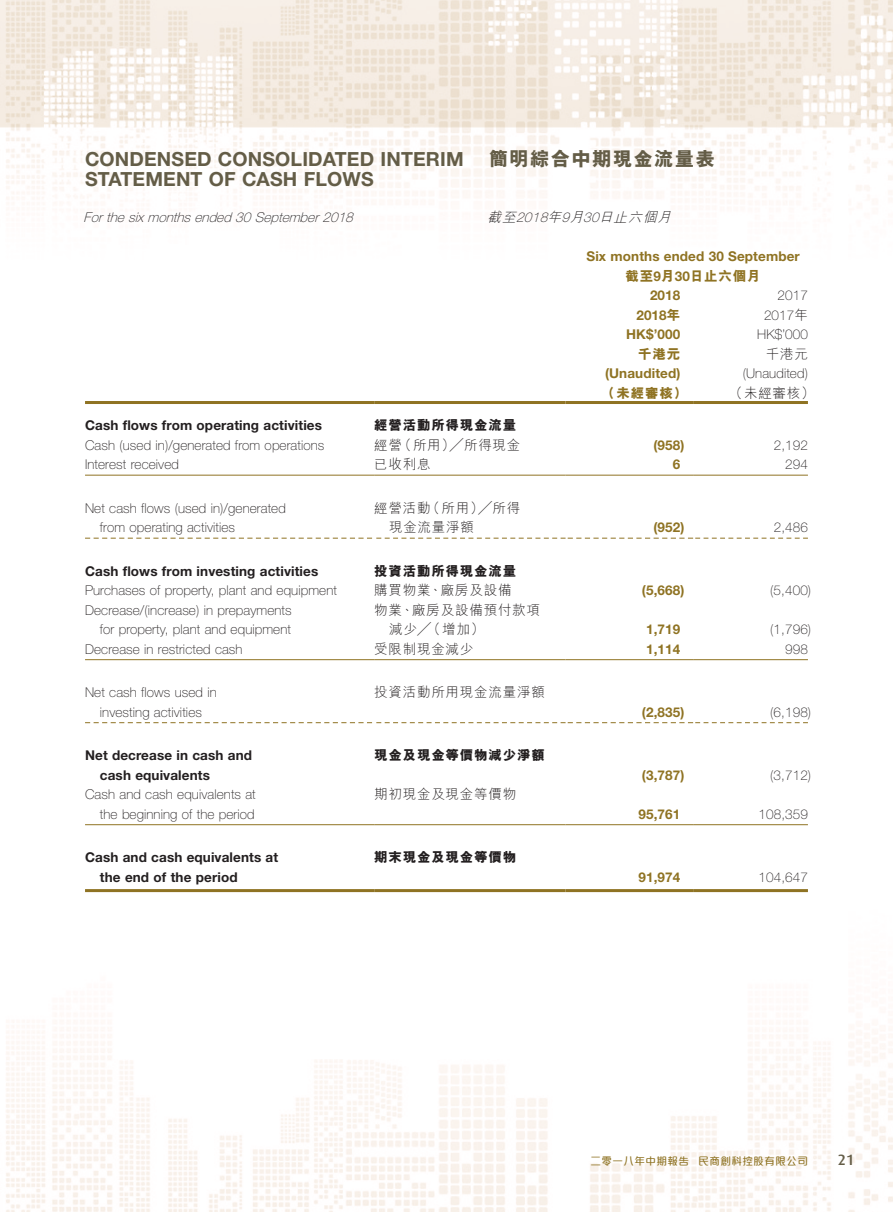
<style>
.page{position:relative;width:893px;height:1212px;background:#fff}
.page>*{position:absolute;margin:0;border:0;box-sizing:border-box;transform-origin:0 0}
.Heading_1{font:700 19.5px/19.5px "Helvetica Neue LT Std";letter-spacing:.01em;color:#645d47}
.C_Heading_1{font:800 19.5px "M Hei HK";letter-spacing:.06em;color:#645d47}
.t1{font:500 15px "Dax";color:#645d47}
.Body_Text{font:100 13.5px/19.5px "Helvetica Neue LT Std";letter-spacing:.01em;color:#231f20;text-align:right}
.Body_Text-2{font:700 13.5px/19.5px "Helvetica Neue LT Std";letter-spacing:.01em;color:#231f20}
.Body_Text-3{font:700 13.5px "Helvetica Neue LT Std";letter-spacing:.01em;color:#8f7323}
.Body_Text-4{font:300 13.5px/19.5px "M Hei HK";letter-spacing:.06em;color:#231f20}
.Body_Text-5{font:800 13.5px "M Hei HK";letter-spacing:.06em;color:#231f20}
.Body_Text-6{font:italic 100 13.5px "Helvetica Neue LT Std";color:#231f20}
.Body_Text-7{font:800 13.5px "M Hei HK";letter-spacing:.06em;color:#8f7323}
.C_Body_Text{font:italic 300 13.5px "M Hei HK";color:#231f20}
.t2{font:500 10.5px "M Elle HK";letter-spacing:.05em;color:#8f7323}
.s1{font-family:"Helvetica Neue LT Std";font-weight:100}
.s2{font-family:"Helvetica Neue LT Std";font-weight:700}
.s3{font-family:"M Hei HK";font-weight:800}
.s4{font-family:"M Hei HK";font-weight:300}
</style>
<div class="page">
<img style="left:0;top:0;width:893px;height:1212px">
<hr style="left:85px;top:401px;width:289px;height:3px;background:#8f7323">
<hr style="left:374px;top:401px;width:192px;height:3px;background:#8f7323">
<hr style="left:566px;top:401px;width:127px;height:3px;background:#8f7323">
<hr style="left:693px;top:401px;width:115px;height:3px;background:#8f7323">
<hr style="left:85px;top:475px;width:289px;height:1px;background:#8f7323">
<hr style="left:374px;top:475px;width:192px;height:1px;background:#8f7323">
<hr style="left:566px;top:475px;width:127px;height:1px;background:#8f7323">
<hr style="left:693px;top:475px;width:115px;height:1px;background:#8f7323">
<svg style="left:85px;top:538px;width:723px;height:1px"></svg>
<hr style="left:85px;top:659px;width:289px;height:1px;background:#8f7323">
<hr style="left:374px;top:659px;width:192px;height:1px;background:#8f7323">
<hr style="left:566px;top:659px;width:127px;height:1px;background:#8f7323">
<hr style="left:693px;top:659px;width:115px;height:1px;background:#8f7323">
<svg style="left:85px;top:722px;width:723px;height:1px"></svg>
<hr style="left:85px;top:824px;width:289px;height:1px;background:#8f7323">
<hr style="left:374px;top:824px;width:192px;height:1px;background:#8f7323">
<hr style="left:566px;top:824px;width:127px;height:1px;background:#8f7323">
<hr style="left:693px;top:824px;width:115px;height:1px;background:#8f7323">
<hr style="left:85px;top:889px;width:289px;height:3px;background:#8f7323">
<hr style="left:374px;top:889px;width:192px;height:3px;background:#8f7323">
<hr style="left:566px;top:889px;width:127px;height:3px;background:#8f7323">
<hr style="left:693px;top:889px;width:115px;height:3px;background:#8f7323">
<p class="Heading_1" style="left:85px;top:149px;width:380px">CONDENSED CONSOLIDATED INTERIM<br>STATEMENT OF CASH FLOWS</p>
<p class="Body_Text-6" style="left:84px;top:210px;width:275px">Forthesixmonthsended 30 September2018</p>
<p class="C_Heading_1" style="left:489px;top:149px;width:227px">簡明綜合中期現金流量表</p>
<p class="C_Body_Text" style="left:488px;top:210px;width:188px">截至<span class="s1">2018</span>年<span class="s1">9</span>月<span class="s1">30</span>日止六個月</p>
<p class="Body_Text-3" style="left:586px;top:248px;width:215px">Six months ended 30 September</p>
<p class="Body_Text-7" style="left:626px;top:269px;width:136px">截至<span class="s2">9</span>月<span class="s2">30</span>日止六個月</p>
<p class="Body_Text-3" style="left:650px;top:287px;width:32px">2018</p>
<p class="Body_Text" style="left:778px;top:286px;width:32px">2017</p>
<p class="Body_Text-3" style="left:636px;top:307px;width:45px">2018<span class="s3">年</span></p>
<p class="Body_Text" style="left:764px;top:305px;width:45px">2017<span class="s4">年</span></p>
<p class="Body_Text-3" style="left:626px;top:326px;width:56px">HK$’000</p>
<p class="Body_Text" style="left:757px;top:325px;width:52px">HK$’000</p>
<p class="Body_Text-7" style="left:638px;top:347px;width:44px">千港元</p>
<p class="Body_Text-4" style="left:766px;top:344px;width:44px">千港元</p>
<p class="Body_Text-3" style="left:605px;top:365px;width:77px">(Unaudited)</p>
<p class="Body_Text" style="left:743px;top:364px;width:67px">(Unaudited)</p>
<p class="Body_Text-7" style="left:601px;top:386px;width:87px">（未經審核）</p>
<p class="Body_Text-4" style="left:729px;top:383px;width:87px">（未經審核）</p>
<p class="Body_Text-2" style="left:85px;top:415px;width:238px">Cash flows from operating activities</p>
<p class="Body_Text-5" style="left:374px;top:418px;width:144px">經營活動所得現金流量</p>
<p class="Body_Text" style="left:85px;top:435px;width:241px">Cash (used in)/generated from operations</p>
<p class="Body_Text-4" style="left:374px;top:435px;width:148px">經營（所用）╱所得現金</p>
<p class="Body_Text-3" style="left:653px;top:437px;width:32px">(958)</p>
<p class="Body_Text" style="left:774px;top:435px;width:36px">2,192</p>
<p class="Body_Text" style="left:85px;top:455px;width:95px">Interest received</p>
<p class="Body_Text-4" style="left:374px;top:454px;width:58px">已收利息</p>
<p class="Body_Text-3" style="left:673px;top:456px;width:9px">6</p>
<p class="Body_Text" style="left:785px;top:455px;width:24px">294</p>
<p class="Body_Text" style="left:100px;top:498px;width:187px;text-align:left;text-indent:-15px">Net cash flows (used in)/generated from operating activities</p>
<p class="Body_Text-4" style="left:389px;top:498px;width:133px;text-indent:-15px">經營活動（所用）╱所得現金流量淨額</p>
<p class="Body_Text-3" style="left:653px;top:519px;width:32px">(952)</p>
<p class="Body_Text" style="left:774px;top:518px;width:36px">2,486</p>
<p class="Body_Text-2" style="left:85px;top:561px;width:235px">Cash flows from investing activities</p>
<p class="Body_Text-5" style="left:374px;top:564px;width:144px">投資活動所得現金流量</p>
<p class="Body_Text" style="left:85px;top:581px;width:253px">Purchases of property, plant and equipment</p>
<p class="Body_Text-4" style="left:374px;top:580px;width:139px">購買物業、廠房及設備</p>
<p class="Body_Text-3" style="left:642px;top:582px;width:44px">(5,668)</p>
<p class="Body_Text" style="left:770px;top:581px;width:42px">(5,400)</p>
<p class="Body_Text" style="left:85px;top:600px;width:208px">Decrease/(increase) in prepayments for property, plant and equipment</p>
<p class="Body_Text-4" style="left:389px;top:600px;width:153px;text-indent:-15px">物業、廠房及設備預付款項減少╱（增加）</p>
<p class="Body_Text-3" style="left:646px;top:621px;width:36px">1,719</p>
<p class="Body_Text" style="left:770px;top:620px;width:42px">(1,796)</p>
<p class="Body_Text" style="left:85px;top:639px;width:159px">Decrease in restricted cash</p>
<p class="Body_Text-4" style="left:374px;top:639px;width:101px">受限制現金減少</p>
<p class="Body_Text-3" style="left:646px;top:641px;width:36px">1,114</p>
<p class="Body_Text" style="left:785px;top:639px;width:24px">998</p>
<p class="Body_Text" style="left:85px;top:683px;width:133px;text-align:center">Net cash flows used in investing activities</p>
<p class="Body_Text-4" style="left:374px;top:682px;width:172px">投資活動所用現金流量淨額</p>
<p class="Body_Text-3" style="left:642px;top:704px;width:44px">(2,835)</p>
<p class="Body_Text" style="left:770px;top:702px;width:42px">(6,198)</p>
<p class="Body_Text-2" style="left:100px;top:745px;width:154px;text-indent:-15px">Net decrease in cash and cash equivalents</p>
<p class="Body_Text-5" style="left:374px;top:748px;width:172px">現金及現金等價物減少淨額</p>
<p class="Body_Text" style="left:85px;top:785px;width:172px">Cash and cash equivalents at the beginning of the period</p>
<p class="Body_Text-4" style="left:374px;top:784px;width:144px">期初現金及現金等價物</p>
<p class="Body_Text-2" style="left:100px;top:847px;width:180px;text-indent:-15px">Cash and cash equivalents at the end of the period</p>
<p class="Body_Text-5" style="left:374px;top:850px;width:144px">期末現金及現金等價物</p>
<p class="Body_Text-3" style="left:642px;top:767px;width:44px">(3,787)</p>
<p class="Body_Text" style="left:770px;top:765px;width:42px">(3,712)</p>
<p class="Body_Text-3" style="left:639px;top:806px;width:43px">95,761</p>
<p class="Body_Text" style="left:758px;top:804px;width:51px">108,359</p>
<p class="Body_Text-3" style="left:639px;top:869px;width:43px">91,974</p>
<p class="Body_Text" style="left:758px;top:867px;width:51px">104,647</p>
<p class="t2" style="left:590px;top:1156px;width:219px">二零一八年中期報告 民商創科控股有限公司</p>
<p class="t1" style="left:838px;top:1152px;width:18px">21</p>
</div>
